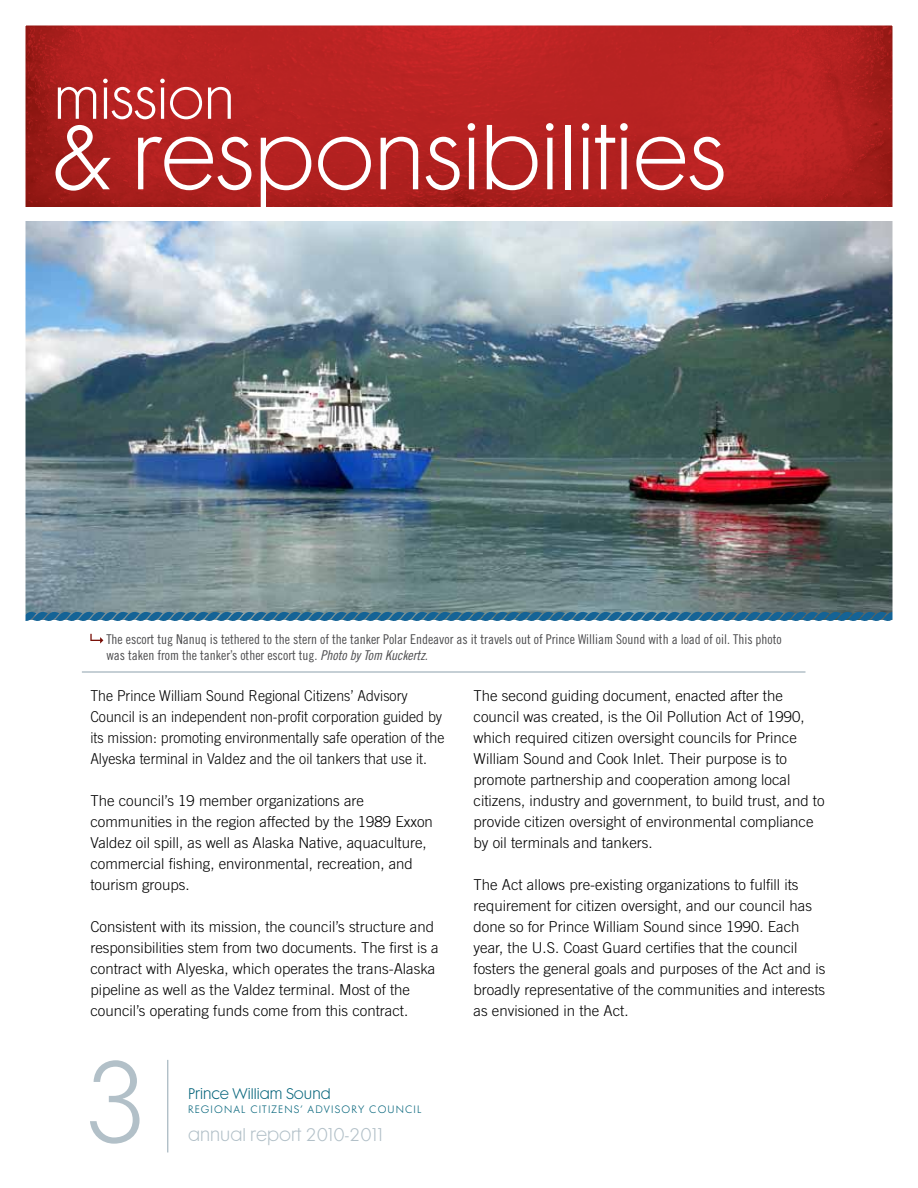
<style>
.page{position:relative;width:918px;height:1188px;background:#fff}
.page>*{position:absolute;margin:0;border:0;box-sizing:border-box;transform-origin:0 0}
.t1{font:106.65px "Cg Futura Maxi Lt";color:#b2c0c8}
.t2{font:84px "Cg Futura Maxi Lt";color:#fff}
.t3{font:51px "Cg Futura Maxi Lt";color:#fff}
.t4{font:16.8px "Cg Futura Maxi Lt";color:#b2c0c8}
.t5{font:300 15px/21px "Trade Gothic";color:#000}
.t6{font:300 15px/21px "Trade Gothic";color:#000;scale:.94 1}
.t7{font:14.1px "Cg Futura Maxi Lt";color:#006279}
.t8{font:13.5px/16.5px "Trade Gothic Cond Eighteen";color:#4d4d4f}
.t9{font:9.75px "Cg Futura Maxi Lt";letter-spacing:.12em;color:#006279}
.s1{font-family:"Trade Gothic Cond Eighteen Obl"}
</style>
<div class="page">
<hr style="left:167px;top:1060px;width:1px;height:92px;background:#b2c0c8">
<img style="left:27px;top:27px;width:864px;height:180px">
<img style="left:27px;top:222px;width:864px;height:387px">
<svg style="left:90px;top:634px;width:13px;height:10px"></svg>
<hr style="left:82px;top:671px;width:723px;height:2px;background:#b2c0c8">
<svg style="left:27px;top:609px;width:864px;height:12px"></svg>
<h3 class="t3" style="left:54px;top:68px;width:182px">mission</h3>
<h2 class="t2" style="left:54px;top:106px;width:674px">&amp; responsibilities</h2>
<p class="t8" style="left:106px;top:630px;width:677px">The escort tug Nanuq is tethered to the stern of the tanker Polar Endeavor as it travels out of Prince William Sound with a load of oil. This photo was taken from the tanker’s other escort tug. <span class="s1">Photo by Tom Kuckertz.</span></p>
<p class="t6" style="left:90px;top:685px;width:378px">The Prince William Sound Regional Citizens’ Advisory Council is an independent non-profit corporation guided by its mission: promoting environmentally safe operation of the Alyeska terminal in Valdez and the oil tankers that use it.</p>
<p class="t5" style="left:90px;top:790px;width:344px">The council’s 19 member organizations are communities in the region affected by the 1989 Exxon Valdez oil spill, as well as Alaska Native, aquaculture, commercial fishing, environmental, recreation, and tourism groups.</p>
<p class="t5" style="left:90px;top:916px;width:350px">Consistent with its mission, the council’s structure and responsibilities stem from two documents. The first is a contract with Alyeska, which operates the trans-Alaska pipeline as well as the Valdez terminal. Most of the council’s operating funds come from this contract.</p>
<h1 class="t1" style="left:80px;top:1037px;width:73px">3</h1>
<p class="t7" style="left:188px;top:1085px;width:144px">Prince William Sound</p>
<p class="t9" style="left:188px;top:1104px;width:235px">Regional Citizens’ Advisory Council</p>
<p class="t4" style="left:188px;top:1124px;width:196px">annual report 2010-2011</p>
<p class="t5" style="left:474px;top:685px;width:352px">The second guiding document, enacted after the council was created, is the Oil Pollution Act of 1990, which required citizen oversight councils for Prince William Sound and Cook Inlet. Their purpose is to promote partnership and cooperation among local citizens, industry and government, to build trust, and to provide citizen oversight of environmental compliance by oil terminals and tankers.</p>
<p class="t5" style="left:474px;top:874px;width:353px">The Act allows pre-existing organizations to fulfill its requirement for citizen oversight, and our council has done so for Prince William Sound since 1990. Each year, the U.S. Coast Guard certifies that the council fosters the general goals and purposes of the Act and is broadly representative of the communities and interests as envisioned in the Act.</p>
</div>
